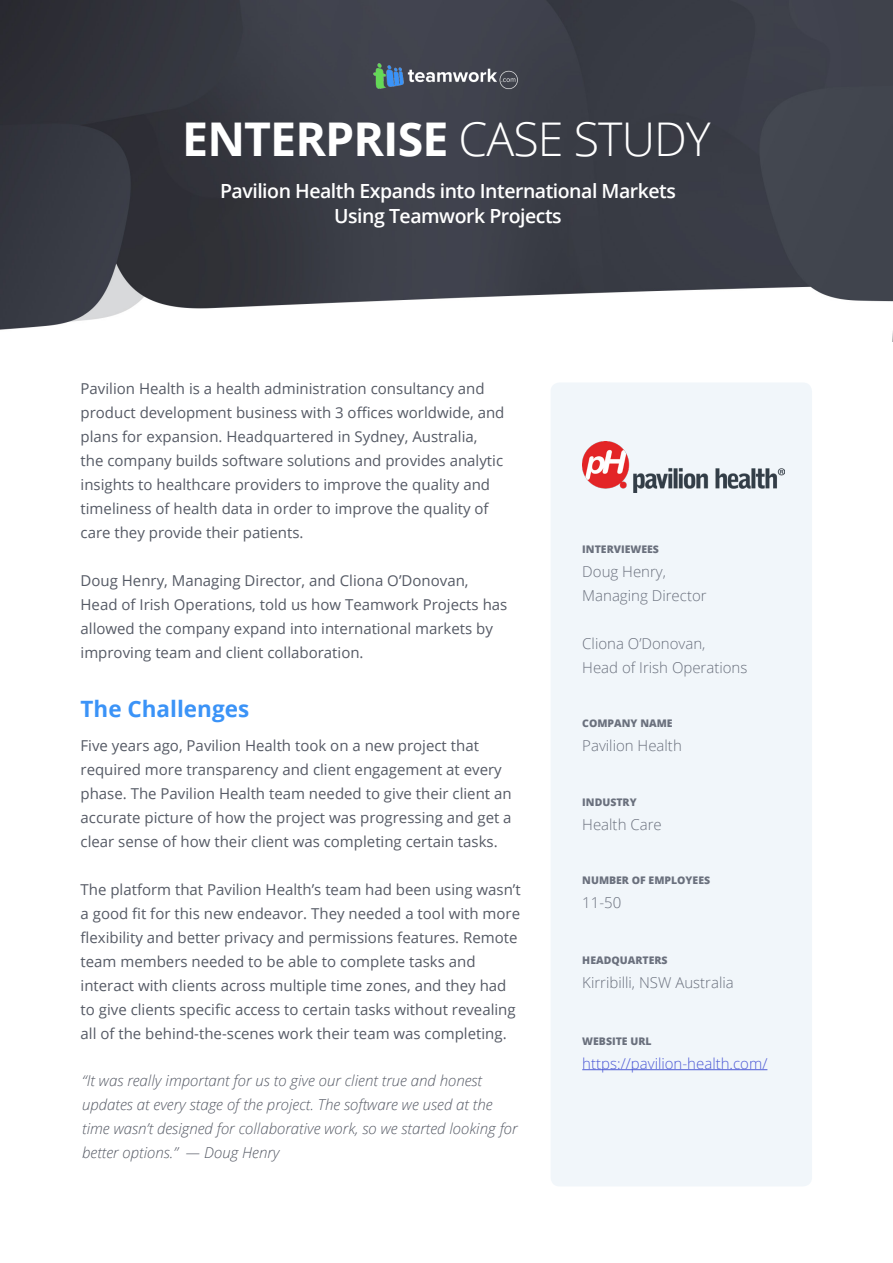
<style>
.page{position:relative;width:893px;height:1263px;background:#fff}
.page>*{position:absolute;margin:0;border:0;box-sizing:border-box;transform-origin:0 0}
.t1{font:700 46.5px "Open Sans";letter-spacing:-.02em;color:#fff}
.t2{font:700 22.5px "Open Sans";color:#3b93f7}
.t3{font:600 19.5px "Open Sans";letter-spacing:-.025em;color:#fff}
.t4{font:15px/24px "Open Sans";color:#555a65}
.t5{font:italic 300 15px/24px "Open Sans";color:#555a65}
.t6{font:300 15px/24px "Open Sans";color:#6a707d}
.t7{font:300 15px "Open Sans";color:#4f5cd6}
.t8{font:800 10.5px "Open Sans";color:#6a707d}
.s1{font-weight:300}
</style>
<div class="page">
<div style="left:550px;top:382px;width:262px;height:804px;background:#ecf3f9;border-radius:9px"></div>
<hr style="left:582px;top:1069px;width:185px;height:1px;background:#4f5cd6">
<img style="left:583px;top:442px;width:201px;height:51px">
<img style="left:0;top:0;width:893px;height:342px">
<img style="left:374px;top:60px;width:145px;height:31px">
<p class="t1" style="left:182px;top:106px;width:530px">ENTERPRISE <span class="s1">CASE STUDY</span></p>
<p class="t3" style="left:220px;top:177px;width:457px">Pavilion Health Expands into International Markets</p>
<p class="t3" style="left:334px;top:203px;width:229px">Using Teamwork Projects</p>
<p class="t4" style="left:81px;top:376px;width:425px">Pavilion Health is a health administration consultancy and product development business with 3 offices worldwide, and plans for expansion. Headquartered in Sydney, Australia,<br>the company builds software solutions and provides analytic insights to healthcare providers to improve the quality and timeliness of health data in order to improve the quality of care they provide their patients.</p>
<p class="t4" style="left:81px;top:568px;width:428px">Doug Henry, Managing Director, and Cliona O’Donovan, Head of Irish Operations, told us how Teamwork Projects has allowed the company expand into international markets by improving team and client collaboration.</p>
<p class="t2" style="left:81px;top:693px;width:170px">The Challenges</p>
<p class="t4" style="left:81px;top:733px;width:433px">Five years ago, Pavilion Health took on a new project that required more transparency and client engagement at every phase. The Pavilion Health team needed to give their client an accurate picture of how the project was progressing and get a clear sense of how their client was completing certain tasks.</p>
<p class="t4" style="left:81px;top:877px;width:442px">The platform that Pavilion Health’s team had been using wasn’t a good fit for this new endeavor. They needed a tool with more flexibility and better privacy and permissions features. Remote team members needed to be able to complete tasks and interact with clients across multiple time zones, and they had to give clients specific access to certain tasks without revealing all of the behind-the-scenes work their team was completing.</p>
<p class="t5" style="left:82px;top:1067px;width:437px">“It was really important for us to give our client true and honest updates at every stage of the project. The software we used at the time wasn’t designed for collaborative work, so we started looking for better options.” — Doug Henry</p>
<p class="t8" style="left:582px;top:541px;width:78px">INTERVIEWEES</p>
<p class="t6" style="left:582px;top:559px;width:85px">Doug Henry,</p>
<p class="t6" style="left:582px;top:583px;width:126px">Managing Director</p>
<p class="t6" style="left:582px;top:631px;width:167px">Cliona O’Donovan,<br>Head of Irish Operations</p>
<p class="t8" style="left:582px;top:715px;width:92px">COMPANY NAME</p>
<p class="t6" style="left:582px;top:733px;width:101px">Pavilion Health</p>
<p class="t8" style="left:582px;top:794px;width:56px">INDUSTRY</p>
<p class="t6" style="left:582px;top:812px;width:81px">Health Care</p>
<p class="t8" style="left:582px;top:872px;width:129px">NUMBER OF EMPLOYEES</p>
<p class="t6" style="left:582px;top:890px;width:41px">11-50</p>
<p class="t8" style="left:582px;top:952px;width:87px">HEADQUARTERS</p>
<p class="t6" style="left:582px;top:970px;width:153px">Kirribilli, NSW Australia</p>
<p class="t8" style="left:582px;top:1033px;width:71px">WEBSITE URL</p>
<p class="t7" style="left:582px;top:1053px;width:187px">https://pavilion-health.com/</p>
</div>
